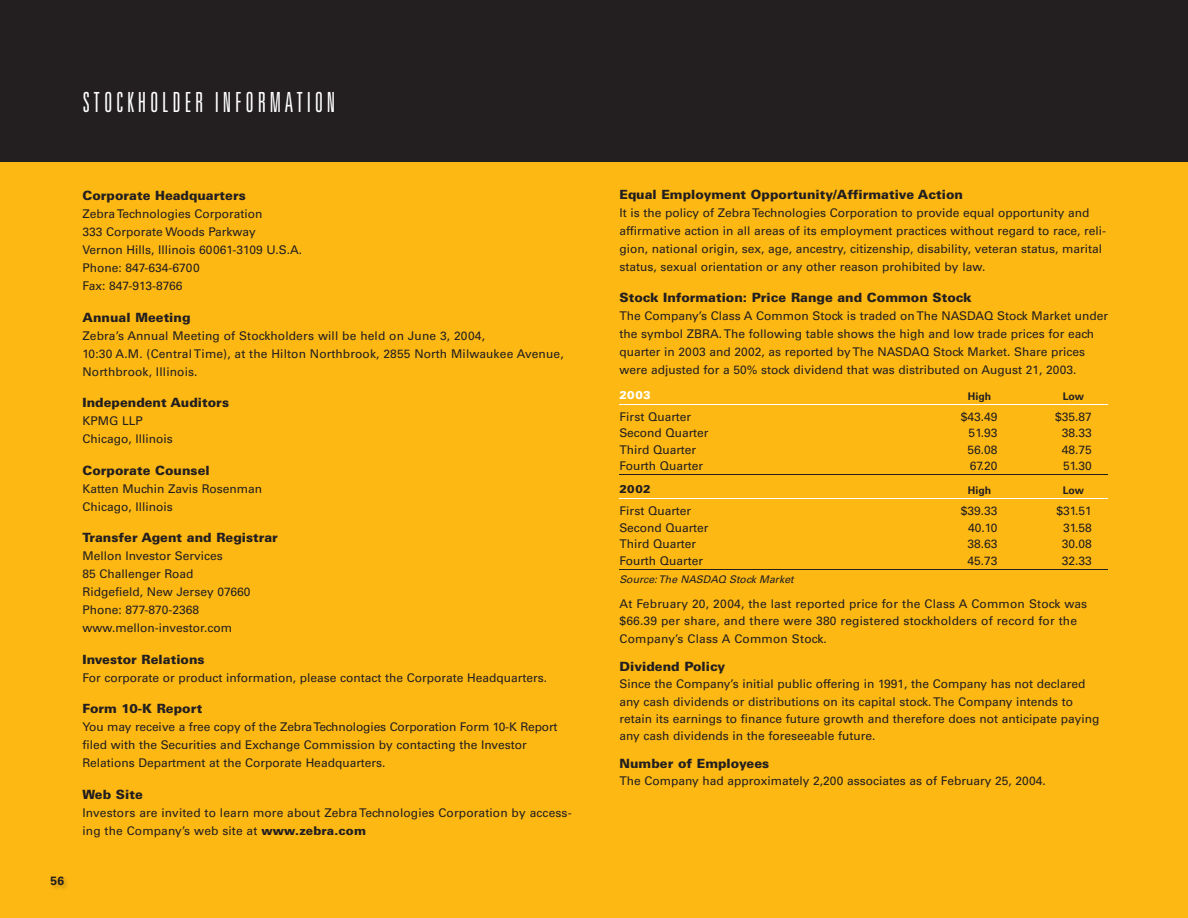
<style>
.page{position:relative;width:1188px;height:918px;background:#fff}
.page>*{position:absolute;margin:0;border:0;box-sizing:border-box;transform-origin:0 0}
.t1{font:300 ultra-condensed 27.75px "Univers";letter-spacing:.15em;color:#fff;scale:.91 1}
.t2{font:900 12.75px "Univers";color:#231f20}
.t3{font:12px/18px "Univers";color:#231f20}
.t4{font:700 12px "Univers";color:#231f20}
.t5{font:900 11.25px "Univers";color:#fff}
.t6{font:900 11.25px "Univers";color:#231f20}
.t7{font:italic 10.5px "Univers";color:#231f20}
.t8{font:700 10.5px "Univers";color:#231f20}
.s1{font-weight:900}
</style>
<div class="page">
<div style="left:0;top:150px;width:1188px;height:768px;background:#fdb813"></div>
<div style="left:0;top:0;width:1188px;height:162px;background:#231f20"></div>
<hr style="left:620px;top:404px;width:488px;height:1px;background:#fff">
<hr style="left:620px;top:475px;width:488px;height:1px;background:#231f20">
<hr style="left:620px;top:499px;width:488px;height:1px;background:#fff">
<hr style="left:620px;top:569px;width:488px;height:1px;background:#231f20">
<h1 class="t1" style="left:83px;top:92px;width:279px">STOCKHOLDER INFORMATION</h1>
<p class="t4" style="left:51px;top:877px;width:15px">56</p>
<p class="t2" style="left:82px;top:191px;width:165px">Corporate Headquarters</p>
<p class="t3" style="left:82px;top:206px;width:221px">Zebra Technologies Corporation<br>333 Corporate Woods Parkway<br>Vernon Hills, Illinois 60061-3109 U.S.A.<br>Phone: 847-634-6700<br>Fax: 847-913-8766</p>
<p class="t2" style="left:82px;top:312px;width:110px">Annual Meeting</p>
<p class="t3" style="left:82px;top:327px;width:483px">Zebra’s Annual Meeting of Stockholders will be held on June 3, 2004,<br>10:30 A.M. (Central Time), at the Hilton Northbrook, 2855 North Milwaukee Avenue,<br>Northbrook, Illinois.</p>
<p class="t2" style="left:82px;top:398px;width:148px">Independent Auditors</p>
<p class="t3" style="left:82px;top:413px;width:92px">KPMG LLP<br>Chicago, Illinois</p>
<p class="t2" style="left:82px;top:465px;width:129px">Corporate Counsel</p>
<p class="t3" style="left:82px;top:480px;width:181px">Katten Muchin Zavis Rosenman<br>Chicago, Illinois</p>
<p class="t2" style="left:82px;top:533px;width:197px">Transfer Agent and Registrar</p>
<p class="t3" style="left:82px;top:548px;width:169px">Mellon Investor Services<br>85 Challenger Road<br>Ridgefield, New Jersey 07660<br>Phone: 877-870-2368 www.mellon-investor.com</p>
<p class="t2" style="left:82px;top:654px;width:124px">Investor Relations</p>
<p class="t3" style="left:82px;top:669px;width:466px">For corporate or product information, please contact the Corporate Headquarters.</p>
<p class="t2" style="left:82px;top:704px;width:121px">Form 10-K Report</p>
<p class="t3" style="left:82px;top:719px;width:476px">You may receive a free copy of the Zebra Technologies Corporation Form 10-K Report filed with the Securities and Exchange Commission by contacting the Investor<br>Relations Department at the Corporate Headquarters.</p>
<p class="t2" style="left:82px;top:789px;width:62px">Web Site</p>
<p class="t3" style="left:82px;top:804px;width:491px">Investors are invited to learn more about Zebra Technologies Corporation by access&shy;ing the Company’s web site at <span class="s1">www.zebra.com</span></p>
<p class="t2" style="left:620px;top:189px;width:345px">Equal Employment Opportunity/Affirmative Action</p>
<p class="t3" style="left:620px;top:204px;width:488px">It is the policy of Zebra Technologies Corporation to provide equal opportunity and affirmative action in all areas of its employment practices without regard to race, reli&shy;gion, national origin, sex, age, ancestry, citizenship, disability, veteran status, marital status, sexual orientation or any other reason prohibited by law.</p>
<p class="t2" style="left:620px;top:293px;width:354px">Stock Information: Price Range and Common Stock</p>
<p class="t3" style="left:620px;top:308px;width:490px">The Company’s Class A Common Stock is traded on The NASDAQ Stock Market under the symbol ZBRA. The following table shows the high and low trade prices for each quarter in 2003 and 2002, as reported by The NASDAQ Stock Market. Share prices were adjusted for a 50% stock dividend that was distributed on August 21, 2003.</p>
<p class="t5" style="left:620px;top:391px;width:33px">2003</p>
<p class="t8" style="left:968px;top:392px;width:25px">High</p>
<p class="t8" style="left:1063px;top:392px;width:23px">Low</p>
<p class="t3" style="left:620px;top:408px;width:73px">First Quarter</p>
<p class="t3" style="left:961px;top:408px;width:38px">$43.49</p>
<p class="t3" style="left:1055px;top:408px;width:38px">$35.87</p>
<p class="t3" style="left:620px;top:425px;width:91px">Second Quarter</p>
<p class="t3" style="left:969px;top:425px;width:30px">51.93</p>
<p class="t3" style="left:1062px;top:425px;width:32px">38.33</p>
<p class="t3" style="left:620px;top:441px;width:78px">Third Quarter</p>
<p class="t3" style="left:967px;top:441px;width:32px">56.08</p>
<p class="t3" style="left:1062px;top:441px;width:32px">48.75</p>
<p class="t3" style="left:620px;top:458px;width:85px">Fourth Quarter</p>
<p class="t3" style="left:970px;top:458px;width:29px">67.20</p>
<p class="t3" style="left:1063px;top:458px;width:30px">51.30</p>
<p class="t6" style="left:620px;top:485px;width:33px">2002</p>
<p class="t8" style="left:968px;top:486px;width:25px">High</p>
<p class="t8" style="left:1063px;top:486px;width:23px">Low</p>
<p class="t3" style="left:620px;top:503px;width:73px">First Quarter</p>
<p class="t3" style="left:961px;top:503px;width:38px">$39.33</p>
<p class="t3" style="left:1057px;top:503px;width:37px">$31.51</p>
<p class="t3" style="left:620px;top:519px;width:91px">Second Quarter</p>
<p class="t3" style="left:968px;top:519px;width:31px">40.10</p>
<p class="t3" style="left:1063px;top:519px;width:30px">31.58</p>
<p class="t3" style="left:620px;top:536px;width:78px">Third Quarter</p>
<p class="t3" style="left:967px;top:536px;width:32px">38.63</p>
<p class="t3" style="left:1062px;top:536px;width:32px">30.08</p>
<p class="t3" style="left:620px;top:552px;width:85px">Fourth Quarter</p>
<p class="t3" style="left:967px;top:552px;width:32px">45.73</p>
<p class="t3" style="left:1062px;top:552px;width:32px">32.33</p>
<p class="t7" style="left:620px;top:575px;width:176px">Source: The NASDAQ Stock Market</p>
<p class="t3" style="left:620px;top:596px;width:469px;line-height:17.2px">At February 20, 2004, the last reported price for the Class A Common Stock was $66.39 per share, and there were 380 registered stockholders of record for the<br>Company’s Class A Common Stock.</p>
<p class="t2" style="left:620px;top:662px;width:107px">Dividend Policy</p>
<p class="t3" style="left:620px;top:676px;width:482px;line-height:17.2px">Since the Company’s initial public offering in 1991, the Company has not declared any cash dividends or distributions on its capital stock. The Company intends to retain its earnings to finance future growth and therefore does not anticipate paying any cash dividends in the foreseeable future.</p>
<p class="t2" style="left:620px;top:759px;width:151px">Number of Employees</p>
<p class="t3" style="left:620px;top:773px;width:428px">The Company had approximately 2,200 associates as of February 25, 2004.</p>
</div>
